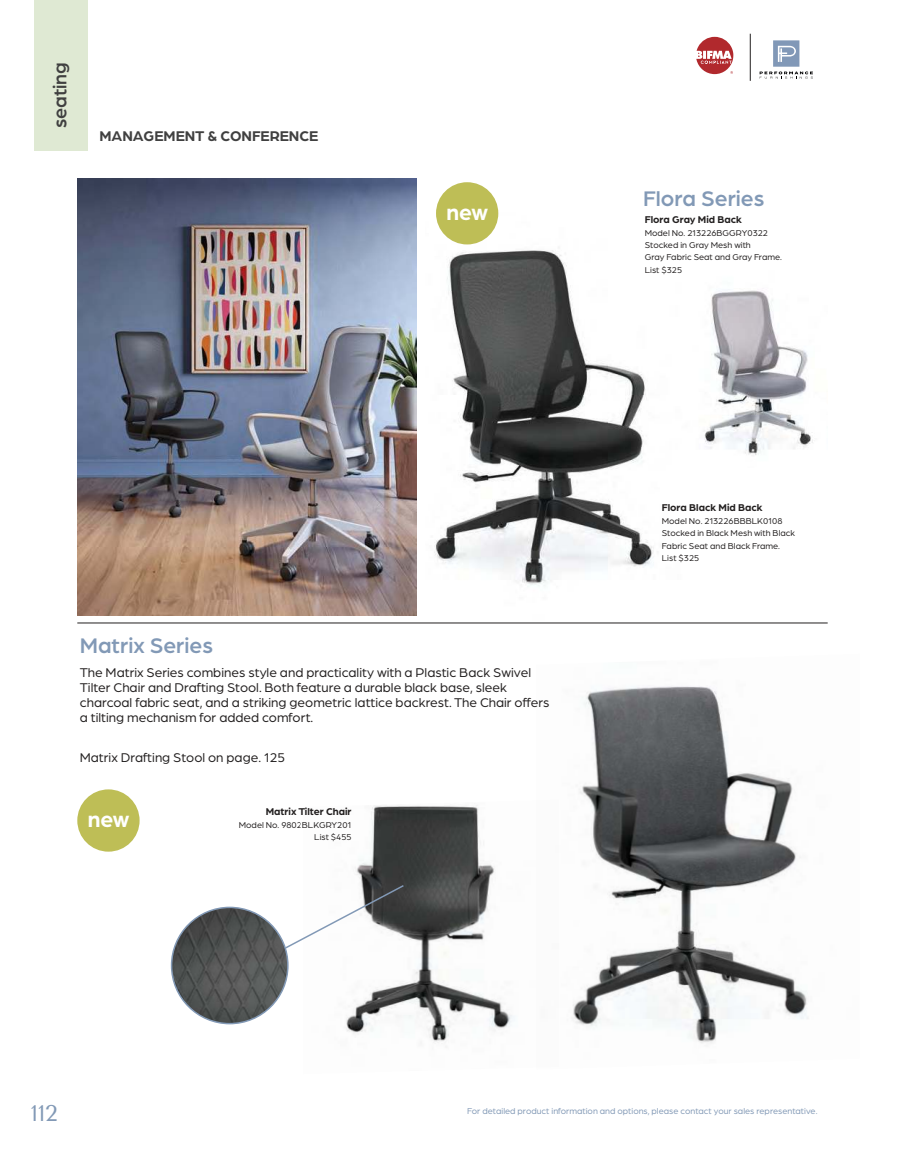
<style>
.page{position:relative;width:905px;height:1161px;background:#fff}
.page>*{position:absolute;margin:0;border:0;box-sizing:border-box;transform-origin:0 0}
.t1{font:500 22.5px "Arboria";color:#8299b6}
.t2{font:700 22.5px "Arboria";letter-spacing:-.005em;color:#fff}
.t3{font:22.5px "Tenor Sans";color:#8299b6}
.t4{font:500 19.5px "Arboria";color:#404040}
.t5{font:700 15px "Arboria";color:#404040}
.t6{font:13.5px/15px "Arboria";color:#221f1f}
.t7{font:700 10.5px "Arboria";color:#221f1f}
.t8{font:9px/12.5px "Arboria";color:#221f1f}
.t9{font:9px "Arboria";color:#8299b6}
</style>
<div class="page">
<div style="left:34px;top:0;width:53px;height:151px;background:#dfe9d3"></div>
<hr style="left:77px;top:623px;width:750px;height:1px;background:#221f1f">
<img style="left:572px;top:686px;width:236px;height:357px">
<div style="left:77px;top:789px;width:63px;height:63px;background:#bebe56;border-radius:50%"></div>
<img style="left:346px;top:805px;width:168px;height:238px">
<img style="left:704px;top:290px;width:109px;height:165px">
<img style="left:425px;top:212px;width:274px;height:412px">
<div style="left:436px;top:182px;width:62px;height:62px;background:#bebe56;border-radius:50%"></div>
<img style="left:78px;top:179px;width:338px;height:436px">
<img style="left:171px;top:907px;width:117px;height:117px;border-radius:58px">
<div style="left:171px;top:907px;width:117px;height:117px;border:2px solid #8299b6;border-radius:50%"></div>
<svg style="left:283px;top:884px;width:122px;height:66px"></svg>
<svg style="left:696px;top:37px;width:37px;height:37px"></svg>
<svg style="left:759px;top:40px;width:54px;height:39px"></svg>
<hr style="left:750px;top:34px;width:1px;height:47px;background:#221f1f">
<h2 class="t4" style="left:53px;top:128px;width:68px;rotate:-90deg">seating</h2>
<p class="t5" style="left:99px;top:130px;width:220px">MANAGEMENT &amp; CONFERENCE</p>
<h1 class="t2" style="left:446px;top:204px;width:43px">new</h1>
<h1 class="t1" style="left:80px;top:638px;width:135px">Matrix Series</h1>
<p class="t6" style="left:80px;top:665px;width:471px">The Matrix Series combines style and practicality with a Plastic Back Swivel Tilter Chair and Drafting Stool. Both feature a durable black base, sleek charcoal fabric seat, and a striking geometric lattice backrest. The Chair offers a tilting mechanism for added comfort.</p>
<p class="t6" style="left:80px;top:751px;width:207px">Matrix Drafting Stool on page. 125</p>
<h1 class="t2" style="left:88px;top:811px;width:43px">new</h1>
<p class="t7" style="left:266px;top:807px;width:87px">Matrix Tilter Chair</p>
<p class="t8" style="left:239px;top:818px;width:114px;text-align:right">Model No. 9802BLKGRY201<br>List $455</p>
<h1 class="t1" style="left:643px;top:191px;width:123px">Flora Series</h1>
<p class="t7" style="left:644px;top:215px;width:99px">Flora Gray Mid Back</p>
<p class="t8" style="left:644px;top:226px;width:139px">Model No. 213226BGGRY0322<br>Stocked in Gray Mesh with<br>Gray Fabric Seat and Gray Frame.<br>List $325</p>
<p class="t7" style="left:662px;top:504px;width:102px">Flora Black Mid Back</p>
<p class="t8" style="left:662px;top:515px;width:135px">Model No. 213226BBBLK0108<br>Stocked in Black Mesh with Black<br>Fabric Seat and Black Frame.<br>List $325</p>
<h1 class="t3" style="left:31px;top:1100px;width:28px">112</h1>
<p class="t9" style="left:467px;top:1108px;width:352px">For detailed product information and options, please contact your sales representative.</p>
</div>
